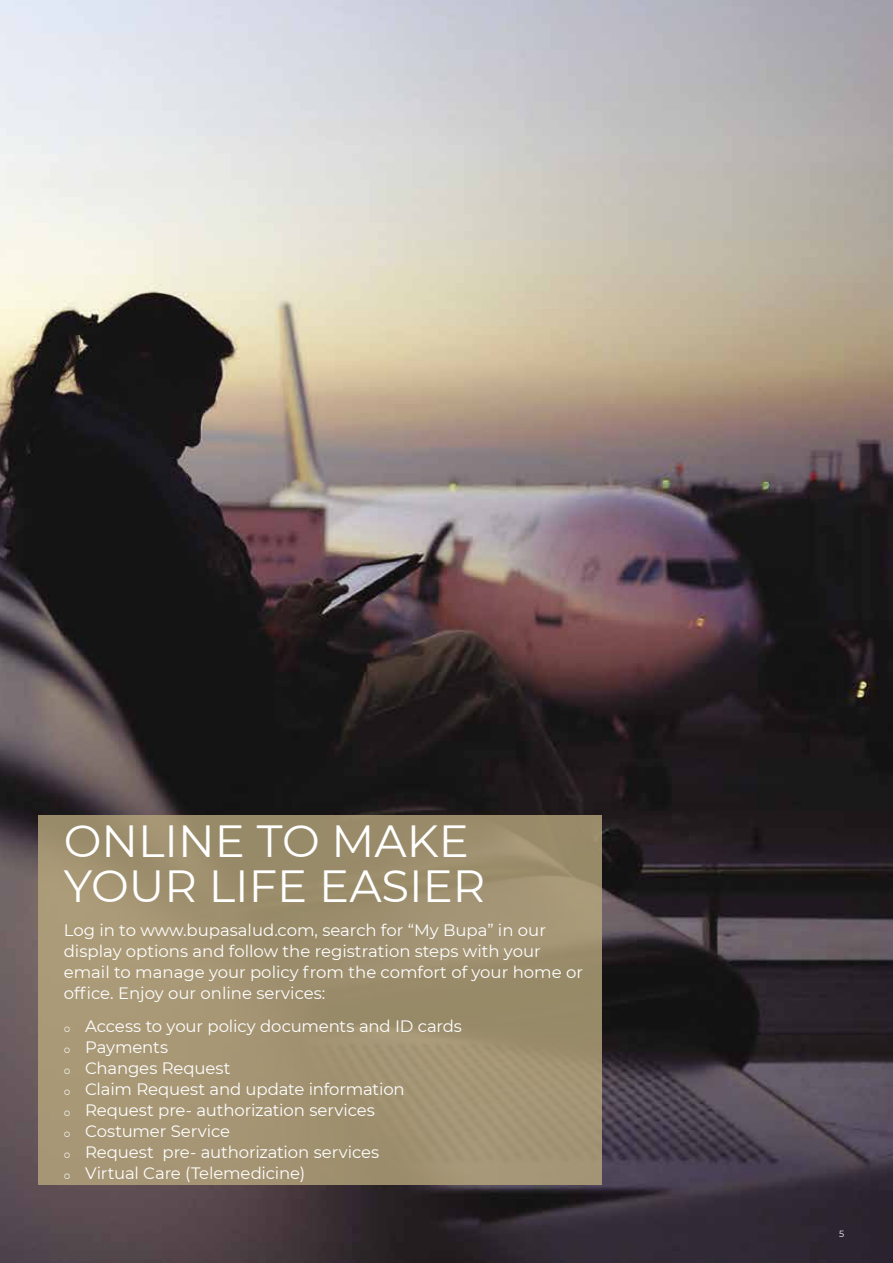
<style>
.page{position:relative;width:893px;height:1263px;background:#fff}
.page>*{position:absolute;margin:0;border:0;box-sizing:border-box;transform-origin:0 0}
.t1{font:45px/45px "Montserrat";color:#fff}
.t2{font:16.5px/21px "Montserrat";letter-spacing:-.005em;color:#fff}
.t3{font:9px "Montserrat";color:#fff}
</style>
<div class="page">
<img style="left:0;top:0;width:893px;height:1263px">
<div style="left:38px;top:815px;width:564px;height:370px;background:#a29372"></div>
<h1 class="t1" style="left:64px;top:817px;width:423px">ONLINE TO MAKE<br>YOUR LIFE EASIER</h1>
<p class="t2" style="left:64px;top:919px;width:521px">Log in to www.bupasalud.com, search for “My Bupa” in our display options and follow the registration steps with your email to manage your policy from the comfort of your home or office. Enjoy our online services:</p>
<p class="t2" style="left:64px;top:1015px;width:400px">○ Access to your policy documents and ID cards</p>
<p class="t2" style="left:64px;top:1036px;width:106px">○ Payments</p>
<p class="t2" style="left:64px;top:1057px;width:168px">○ Changes Request</p>
<p class="t2" style="left:64px;top:1078px;width:342px">○ Claim Request and update information</p>
<p class="t2" style="left:64px;top:1099px;width:313px">○ Request pre- authorization services</p>
<p class="t2" style="left:64px;top:1120px;width:168px">○ Costumer Service</p>
<p class="t2" style="left:64px;top:1141px;width:317px">○ Request pre- authorization services</p>
<p class="t2" style="left:64px;top:1162px;width:243px">○ Virtual Care (Telemedicine)</p>
<p class="t3" style="left:839px;top:1227px;width:7px">5</p>
</div>
